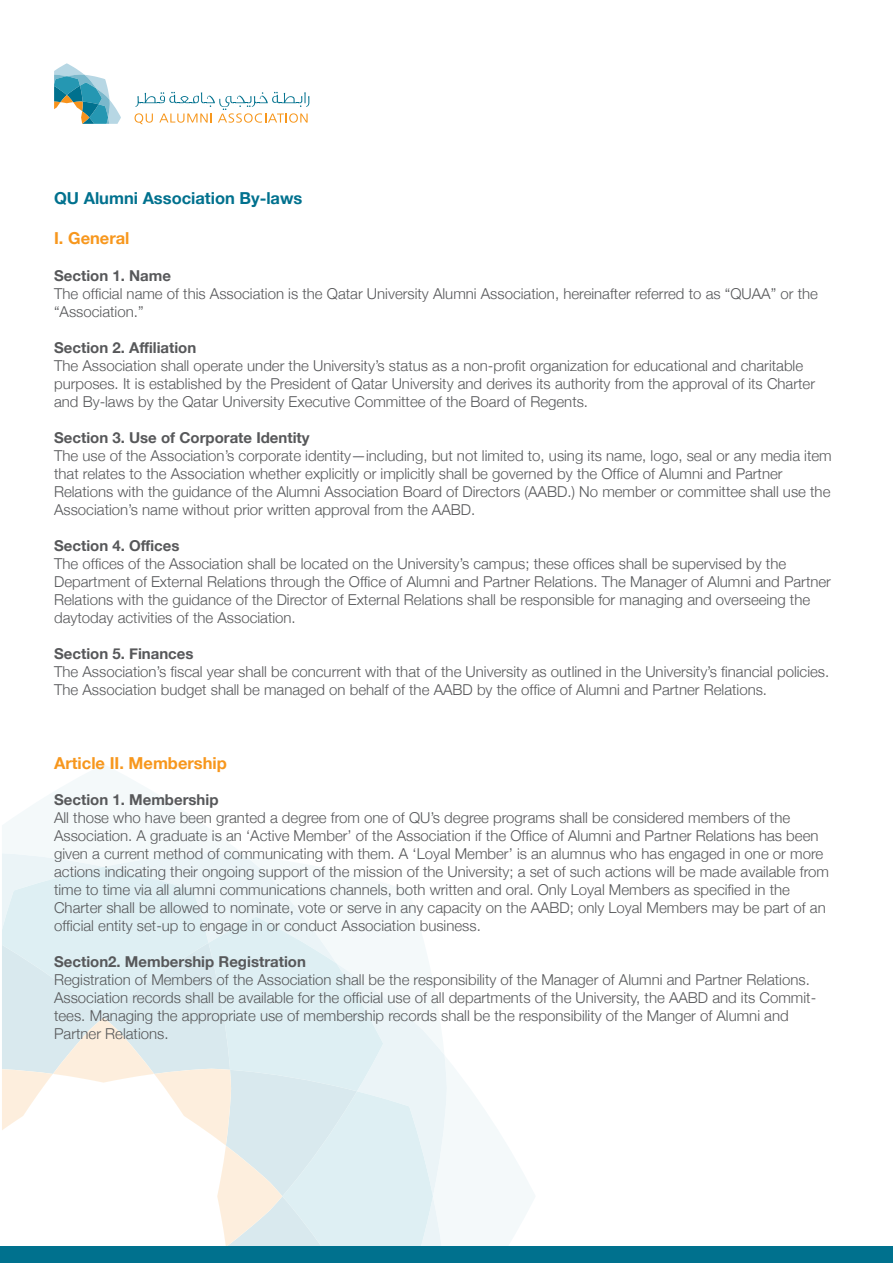
<style>
.page{position:relative;width:893px;height:1263px;background:#fff}
.page>*{position:absolute;margin:0;border:0;box-sizing:border-box;transform-origin:0 0}
.t1{font:700 16.5px "Helvetica Neue";color:#f7971d}
.t2{font:700 16.5px "Helvetica Neue";color:#00718e}
.t3{font:300 15px/18px "Helvetica Neue";color:#57585a}
.t4{font:700 15px "Helvetica Neue";color:#57585a}
</style>
<div class="page">
<svg style="left:2px;top:765px;width:534px;height:482px"></svg>
<svg style="left:2px;top:853px;width:445px;height:394px"></svg>
<svg style="left:2px;top:867px;width:431px;height:380px"></svg>
<div style="left:2px;top:943px;width:355px;height:304px;background:#deeff3"></div>
<svg style="left:2px;top:1017px;width:280px;height:230px"></svg>
<div style="left:0;top:1247px;width:893px;height:16px;background:#00718e"></div>
<svg style="left:54px;top:63px;width:67px;height:61px"></svg>
<svg style="left:135px;top:92px;width:174px;height:32px"></svg>
<p class="t2" style="left:54px;top:183px;width:250px">QU Alumni Association By-laws</p>
<p class="t1" style="left:54px;top:223px;width:77px">I. General</p>
<p class="t4" style="left:54px;top:262px;width:118px">Section 1. Name</p>
<p class="t3" style="left:54px;top:284px;width:765px">The official name of this Association is the Qatar University Alumni Association, hereinafter referred to as “QUAA” or the “Association.”</p>
<p class="t4" style="left:54px;top:334px;width:144px">Section 2. Affiliation</p>
<p class="t3" style="left:54px;top:356px;width:762px">The Association shall operate under the University’s status as a non-profit organization for educational and charitable purposes. It is established by the President of Qatar University and derives its authority from the approval of its Charter and By-laws by the Qatar University Executive Committee of the Board of Regents.</p>
<p class="t4" style="left:54px;top:424px;width:257px">Section 3. Use of Corporate Identity</p>
<p class="t3" style="left:54px;top:446px;width:779px">The use of the Association’s corporate identity—including, but not limited to, using its name, logo, seal or any media item that relates to the Association whether explicitly or implicitly shall be governed by the Office of Alumni and Partner Relations with the guidance of the Alumni Association Board of Directors (AABD.) No member or committee shall use the Association’s name without prior written approval from the AABD.</p>
<p class="t4" style="left:54px;top:532px;width:127px">Section 4. Offices</p>
<p class="t3" style="left:54px;top:554px;width:778px">The offices of the Association shall be located on the University’s campus; these offices shall be supervised by the Department of External Relations through the Office of Alumni and Partner Relations. The Manager of Alumni and Partner Relations with the guidance of the Director of External Relations shall be responsible for managing and overseeing the daytoday activities of the Association.</p>
<p class="t4" style="left:54px;top:640px;width:141px">Section 5. Finances</p>
<p class="t3" style="left:54px;top:662px;width:777px">The Association’s fiscal year shall be concurrent with that of the University as outlined in the University’s financial policies.<br>The Association budget shall be managed on behalf of the AABD by the office of Alumni and Partner Relations.</p>
<p class="t1" style="left:54px;top:748px;width:174px">Article II. Membership</p>
<p class="t4" style="left:54px;top:786px;width:166px">Section 1. Membership</p>
<p class="t3" style="left:54px;top:808px;width:776px">All those who have been granted a degree from one of QU’s degree programs shall be considered members of the Association. A graduate is an ‘Active Member’ of the Association if the Office of Alumni and Partner Relations has been given a current method of communicating with them. A ‘Loyal Member’ is an alumnus who has engaged in one or more actions indicating their ongoing support of the mission of the University; a set of such actions will be made available from time to time via all alumni communications channels, both written and oral. Only Loyal Members as specified in the Charter shall be allowed to nominate, vote or serve in any capacity on the AABD; only Loyal Members may be part of an official entity set-up to engage in or conduct Association business.</p>
<p class="t4" style="left:54px;top:948px;width:253px">Section2. Membership Registration</p>
<p class="t3" style="left:54px;top:970px;width:764px">Registration of Members of the Association shall be the responsibility of the Manager of Alumni and Partner Relations.<br>Association records shall be available for the official use of all departments of the University, the AABD and its Commit&shy;tees. Managing the appropriate use of membership records shall be the responsibility of the Manger of Alumni and Partner Relations.</p>
</div>
